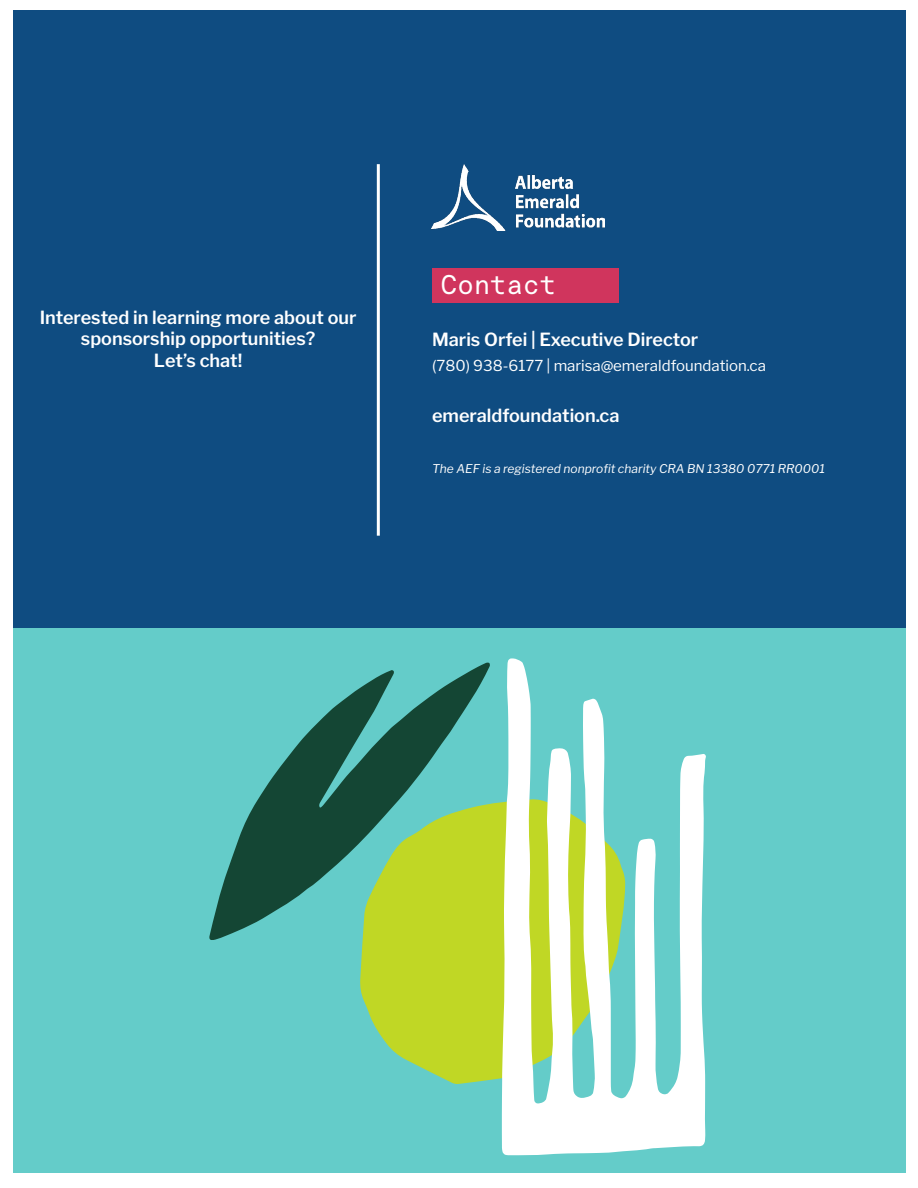
<style>
.page{position:relative;width:918px;height:1188px;background:#fff}
.page>*{position:absolute;margin:0;border:0;box-sizing:border-box;transform-origin:0 0}
.t1{font:27px "Ingram Mono";color:#fff}
.t2{font:600 18px/21.6px "Libre Franklin";color:#fff;text-align:center}
.t3{font:15px "Libre Franklin";color:#fff}
.t4{font:italic 12px "Libre Franklin";color:#fff}
</style>
<div class="page">
<div style="left:14px;top:11px;width:892px;height:958px;background:#0f4c81"></div>
<div style="left:14px;top:628px;width:892px;height:545px;background:#64ccc9"></div>
<div style="left:181px;top:632px;width:556px;height:556px;background:#64ccc9"></div>
<svg style="left:209px;top:662px;width:281px;height:278px"></svg>
<svg style="left:360px;top:799px;width:142px;height:285px;fill:#c0d725"></svg>
<svg style="left:502px;top:658px;width:204px;height:497px"></svg>
<img style="left:431px;top:164px;width:173px;height:67px">
<div style="left:432px;top:269px;width:187px;height:34px;background:#d0355d"></div>
<hr style="left:377px;top:164px;width:3px;height:372px;background:#fff">
<div style="left:149px;top:1174px;width:618px;height:14px;background:#fff"></div>
<p class="t2" style="left:40px;top:306px;width:318px">Interested in learning more about our sponsorship opportunities?</p>
<p class="t2" style="left:154px;top:349px;width:90px">Let’s chat!</p>
<p class="t1" style="left:441px;top:267px;width:117px">Contact</p>
<p class="t2" style="left:432px;top:328px;width:268px">Maris Orfei | Executive Director</p>
<p class="t3" style="left:432px;top:357px;width:335px">(780) 938-6177 | marisa@emeraldfoundation.ca</p>
<p class="t2" style="left:432px;top:405px;width:189px">emeraldfoundation.ca</p>
<p class="t4" style="left:432px;top:462px;width:394px">The AEF is a registered nonprofit charity CRA BN 13380 0771 RR0001</p>
</div>
